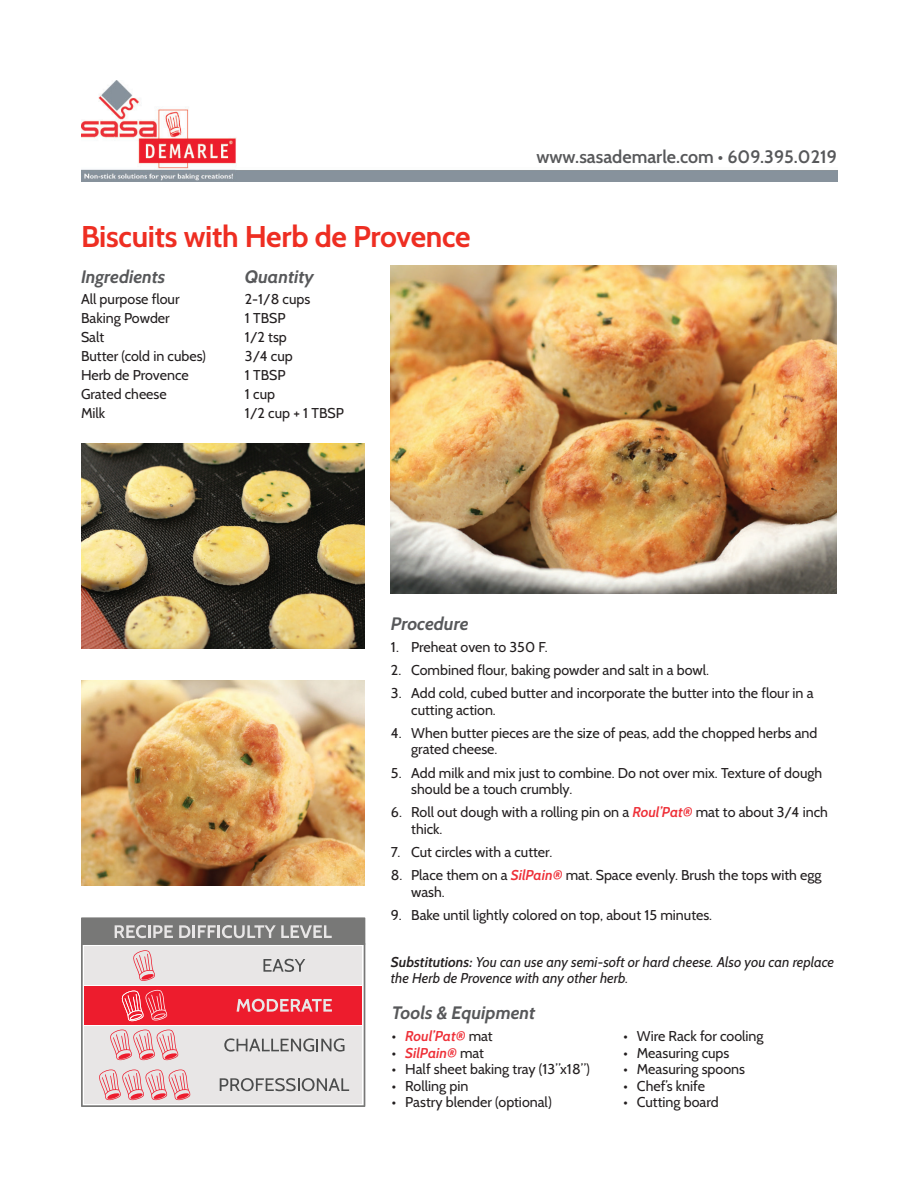
<style>
.page{position:relative;width:918px;height:1188px;background:#fff}
.page>*{position:absolute;margin:0;border:0;box-sizing:border-box;transform-origin:0 0}
.E-title{font:700 30px "Cabin";letter-spacing:-.01em;color:#ee2e22}
.E-bold_subhead{font:italic 700 18px "Cabin";color:#57585a}
.t1{font:600 18px "Cabin";color:#57585a}
.E-ingredients{font:14.25px/16.5px "Cabin";color:#231f20}
.tip{font:italic 14.25px/16.5px "Cabin";color:#231f20}
.t2{font:italic 600 14.25px "Cabin";letter-spacing:-.005em;color:#ee3038}
.s1{font-weight:600;font-style:italic;color:#ee3038}
.s2{font-weight:600}
.s3{font-weight:400;font-style:normal;color:#231f20}
</style>
<div class="page">
<img style="left:81px;top:81px;width:756px;height:101px">
<img style="left:391px;top:266px;width:446px;height:328px">
<img style="left:81px;top:681px;width:283px;height:205px">
<img style="left:81px;top:444px;width:283px;height:205px">
<svg style="left:81px;top:981px;width:284px;height:126px;background:#e2a0a5"></svg>
<svg style="left:81px;top:917px;width:284px;height:64px;background:#bcb9b9"></svg>
<p class="E-title" style="left:81px;top:218px;width:391px">Biscuits with Herb de Provence</p>
<p class="E-bold_subhead" style="left:81px;top:266px;width:86px">Ingredients</p>
<p class="E-ingredients" style="left:81px;top:291px;width:100px">All purpose flour</p>
<p class="E-ingredients" style="left:81px;top:310px;width:90px">Baking Powder</p>
<p class="E-ingredients" style="left:81px;top:329px;width:25px">Salt</p>
<p class="E-ingredients" style="left:81px;top:348px;width:127px">Butter (cold in cubes)</p>
<p class="E-ingredients" style="left:81px;top:367px;width:109px">Herb de Provence</p>
<p class="E-ingredients" style="left:81px;top:386px;width:87px">Grated cheese</p>
<p class="E-ingredients" style="left:81px;top:405px;width:26px">Milk</p>
<p class="E-bold_subhead" style="left:245px;top:266px;width:70px">Quantity</p>
<p class="E-ingredients" style="left:245px;top:291px;width:67px">2-1/8 cups</p>
<p class="E-ingredients" style="left:245px;top:310px;width:42px">1 TBSP</p>
<p class="E-ingredients" style="left:245px;top:329px;width:43px">1/2 tsp</p>
<p class="E-ingredients" style="left:245px;top:348px;width:49px">3/4 cup</p>
<p class="E-ingredients" style="left:245px;top:367px;width:42px">1 TBSP</p>
<p class="E-ingredients" style="left:245px;top:386px;width:32px">1 cup</p>
<p class="E-ingredients" style="left:245px;top:405px;width:100px">1/2 cup + 1 TBSP</p>
<p class="t1" style="left:537px;top:146px;width:302px">www.sasademarle.com • 609.395.0219</p>
<p class="E-bold_subhead" style="left:391px;top:612px;width:79px">Procedure</p>
<p class="E-ingredients" style="left:391px;top:638px;width:158px">1. Preheat oven to 350 F.</p>
<p class="E-ingredients" style="left:391px;top:661px;width:320px">2. Combined flour, baking powder and salt in a bowl.</p>
<p class="E-ingredients" style="left:411px;top:685px;width:404px;text-indent:-20px">3. Add cold, cubed butter and incorporate the butter into the flour in a cutting action.</p>
<p class="E-ingredients" style="left:411px;top:724px;width:408px;text-indent:-20px">4. When butter pieces are the size of peas, add the chopped herbs and grated cheese.</p>
<p class="E-ingredients" style="left:411px;top:764px;width:413px;text-indent:-20px">5. Add milk and mix just to combine. Do not over mix. Texture of dough should be a touch crumbly.</p>
<p class="E-ingredients" style="left:411px;top:804px;width:418px;text-indent:-20px">6. Roll out dough with a rolling pin on a <span class="s1">Roul’Pat®</span> mat to about 3/4 inch thick.</p>
<p class="E-ingredients" style="left:391px;top:844px;width:163px">7. Cut circles with a cutter.</p>
<p class="E-ingredients" style="left:411px;top:867px;width:412px;text-indent:-20px">8. Place them on a <span class="s1">SilPain®</span> mat. Space evenly. Brush the tops with egg wash.</p>
<p class="E-ingredients" style="left:391px;top:907px;width:323px">9. Bake until lightly colored on top, about 15 minutes.</p>
<p class="tip" style="left:391px;top:953px;width:445px"><span class="s2">Substitutions:</span> You can use any semi-soft or hard cheese. Also you can replace the Herb de Provence with any other herb.</p>
<p class="E-bold_subhead" style="left:392px;top:1002px;width:145px">Tools &amp; Equipment</p>
<p class="t2" style="left:392px;top:1027px;width:102px"><span class="s3">•</span> Roul’Pat® <span class="s3">mat</span></p>
<p class="t2" style="left:392px;top:1044px;width:94px"><span class="s3">•</span> SilPain® <span class="s3">mat</span></p>
<p class="E-ingredients" style="left:392px;top:1061px;width:199px">• Half sheet baking tray (13”x18”)</p>
<p class="E-ingredients" style="left:392px;top:1077px;width:78px">• Rolling pin</p>
<p class="E-ingredients" style="left:392px;top:1094px;width:161px">• Pastry blender (optional)</p>
<p class="E-ingredients" style="left:623px;top:1028px;width:142px">• Wire Rack for cooling</p>
<p class="E-ingredients" style="left:623px;top:1044px;width:108px">• Measuring cups</p>
<p class="E-ingredients" style="left:623px;top:1061px;width:123px">• Measuring spoons</p>
<p class="E-ingredients" style="left:623px;top:1077px;width:83px">• Chef’s knife</p>
<p class="E-ingredients" style="left:623px;top:1094px;width:97px">• Cutting board</p>
</div>
